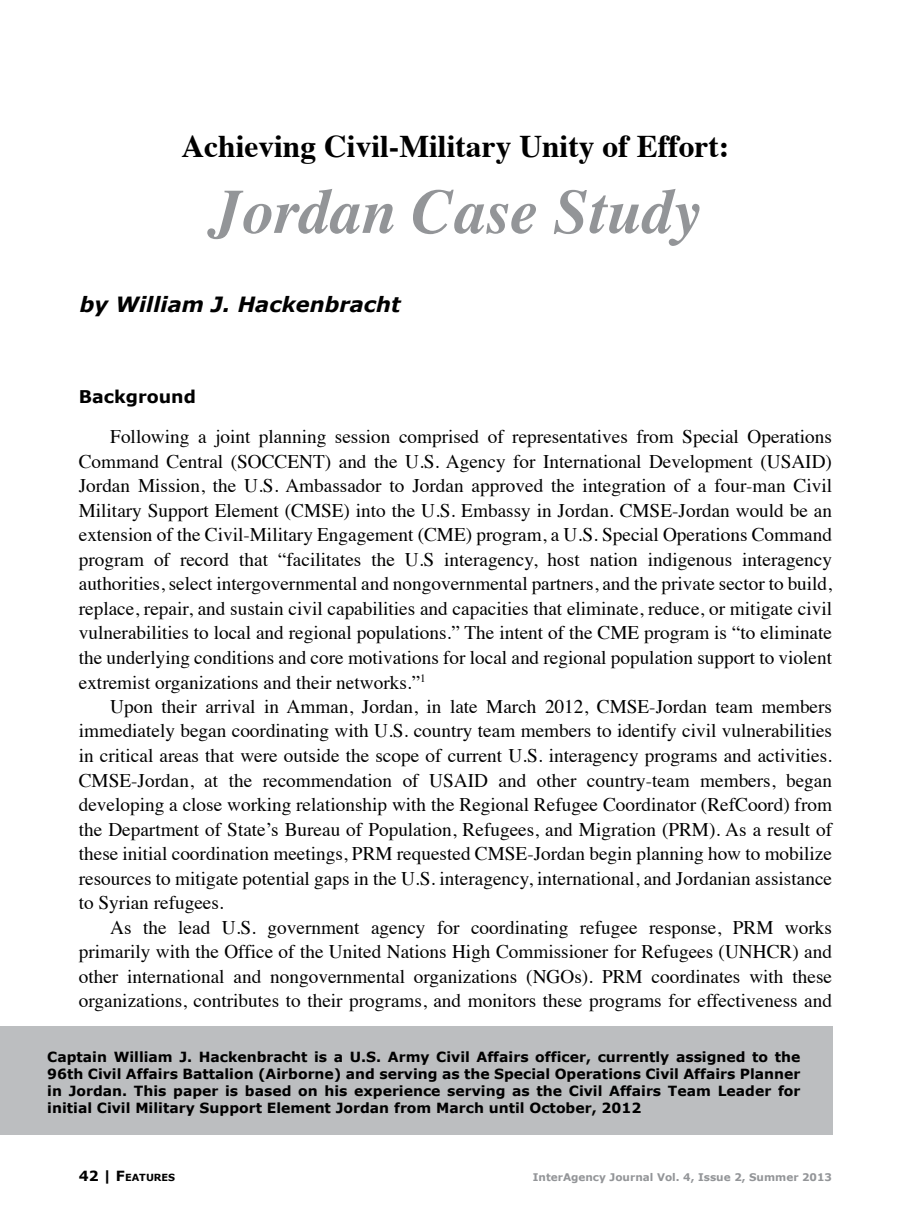
<style>
.page{position:relative;width:914px;height:1229px;background:#fff}
.page>*{position:absolute;margin:0;border:0;box-sizing:border-box;transform-origin:0 0}
.t1{font:italic 700 63px "Times";color:#939598}
.t2{font:700 31.5px "Times";color:#000}
.t3{font:italic 700 21px "Verdana";color:#000}
.t4{font:19.25px/24.5px "Times";color:#000;text-align:justify}
.t5{font:700 17.5px "Verdana";color:#000}
.t6{font:700 14px/16.8px "Verdana";color:#000;text-align:justify}
.t7{font:700 10.5px "Verdana";color:#939598}
.t8{font:700 9.8px "Verdana";color:#000}
.s1{font-size:14px}
</style>
<div class="page">
<div style="left:0;top:1026px;width:832px;height:108px;background:#bcbec0"></div>
<h2 class="t2" style="left:181px;top:116px;width:549px">Achieving Civil-Military Unity of Effort:</h2>
<h1 class="t1" style="left:210px;top:152px;width:492px">Jordan Case Study</h1>
<p class="t3" style="left:80px;top:290px;width:322px">by William J. Hackenbracht</p>
<p class="t5" style="left:79px;top:385px;width:119px">Background</p>
<p class="t4" style="left:79px;top:423px;width:754px;text-indent:31px">Following a joint planning session comprised of representatives from Special Operations Command Central (SOCCENT) and the U.S. Agency for International Development (USAID)<br>Jordan Mission, the U.S. Ambassador to Jordan approved the integration of a four-man Civil Military Support Element (CMSE) into the U.S. Embassy in Jordan. CMSE-Jordan would be an extension of the Civil-Military Engagement (CME) program, a U.S. Special Operations Command program of record that “facilitates the U.S interagency, host nation indigenous interagency authorities, select intergovernmental and nongovernmental partners, and the private sector to build, replace, repair, and sustain civil capabilities and capacities that eliminate, reduce, or mitigate civil vulnerabilities to local and regional populations.” The intent of the CME program is “to eliminate the underlying conditions and core motivations for local and regional population support to violent extremist organizations and their networks.”<sup>1</sup></p>
<p class="t4" style="left:79px;top:692px;width:754px;text-indent:31px">Upon their arrival in Amman, Jordan, in late March 2012, CMSE-Jordan team members immediately began coordinating with U.S. country team members to identify civil vulnerabilities in critical areas that were outside the scope of current U.S. interagency programs and activities.<br>CMSE-Jordan, at the recommendation of USAID and other country-team members, began developing a close working relationship with the Regional Refugee Coordinator (RefCoord) from the Department of State’s Bureau of Population, Refugees, and Migration (PRM). As a result of these initial coordination meetings, PRM requested CMSE-Jordan begin planning how to mobilize resources to mitigate potential gaps in the U.S. interagency, international, and Jordanian assistance to Syrian refugees.</p>
<p class="t4" style="left:79px;top:913px;width:754px;text-indent:31px">As the lead U.S. government agency for coordinating refugee response, PRM works primarily with the Office of the United Nations High Commissioner for Refugees (UNHCR) and other international and nongovernmental organizations (NGOs). PRM coordinates with these organizations, contributes to their programs, and monitors these programs for effectiveness and</p>
<p class="t6" style="left:47px;top:1048px;width:754px">Captain William J. Hackenbracht is a U.S. Army Civil Affairs officer, currently assigned to the 96th Civil Affairs Battalion (Airborne) and serving as the Special Operations Civil Affairs Planner in Jordan. This paper is based on his experience serving as the Civil Affairs Team Leader for initial Civil Military Support Element Jordan from March until October, 2012</p>
<p class="t8" style="left:79px;top:1171px;width:98px"><span class="s1">42 |</span> <span class="s1">F</span>EATURES</p>
<p class="t7" style="left:533px;top:1170px;width:301px">InterAgency Journal Vol. 4, Issue 2, Summer 2013</p>
</div>
